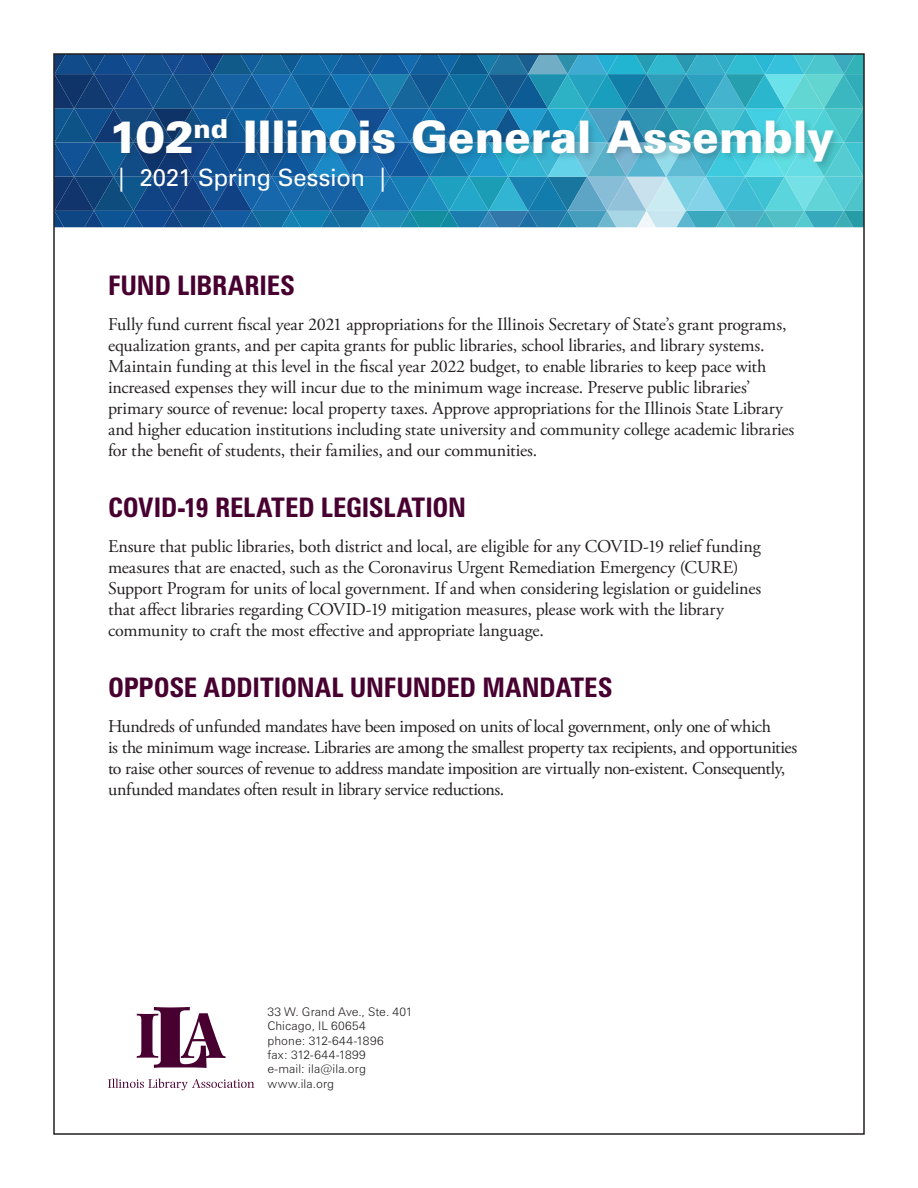
<style>
.page{position:relative;width:918px;height:1188px;background:#fff}
.page>*{position:absolute;margin:0;border:0;box-sizing:border-box;transform-origin:0 0}
.t1{font:900 45px "Zurich BT";letter-spacing:-.005em;color:#fff}
.Subhead{font:700 condensed 27px "Zurich BT";letter-spacing:-.01em;color:#470030}
.t2{font:24px "Zurich BT";color:#fff}
.t3{font:18px/21px "Adobe Garamond Pro";letter-spacing:-.015em;color:#231f20}
.t4{font:300 12px/14.4px "Zurich BT";letter-spacing:.01em;color:#231f20}
</style>
<div class="page">
<svg style="left:56px;top:56px;width:806px;height:171px;background:#2c84ae"></svg>
<svg style="left:108px;top:1079px;width:146px;height:11px"></svg>
<svg style="left:137px;top:1007px;width:89px;height:61px"></svg>
<div style="left:111px;top:116px;width:731px;height:55px;background:#231f20;opacity:.2"></div>
<p class="t1" style="left:108px;top:109px;width:728px">102<sup>nd</sup> Illinois General Assembly</p>
<p class="t2" style="left:116px;top:163px;width:275px">| 2021 Spring Session |</p>
<p class="Subhead" style="left:108px;top:269px;width:189px">FUND LIBRARIES</p>
<p class="t3" style="left:108px;top:314px;width:688px">Fully fund current fiscal year 2021 appropriations for the Illinois Secretary of State’s grant programs, equalization grants, and per capita grants for public libraries, school libraries, and library systems.<br>Maintain funding at this level in the fiscal year 2022 budget, to enable libraries to keep pace with increased expenses they will incur due to the minimum wage increase. Preserve public libraries’ primary source of revenue: local property taxes. Approve appropriations for the Illinois State Library and higher education institutions including state university and community college academic libraries for the benefit of students, their families, and our communities.</p>
<p class="Subhead" style="left:108px;top:491px;width:360px">COVID-19 RELATED LEGISLATION</p>
<p class="t3" style="left:108px;top:536px;width:655px">Ensure that public libraries, both district and local, are eligible for any COVID-19 relief funding measures that are enacted, such as the Coronavirus Urgent Remediation Emergency (CURE)<br>Support Program for units of local government. If and when considering legislation or guidelines that affect libraries regarding COVID-19 mitigation measures, please work with the library community to craft the most effective and appropriate language.</p>
<p class="Subhead" style="left:108px;top:671px;width:506px">OPPOSE ADDITIONAL UNFUNDED MANDATES</p>
<p class="t3" style="left:108px;top:716px;width:691px">Hundreds of unfunded mandates have been imposed on units of local government, only one of which<br>is the minimum wage increase. Libraries are among the smallest property tax recipients, and opportunities to raise other sources of revenue to address mandate imposition are virtually non-existent. Consequently, unfunded mandates often result in library service reductions.</p>
<p class="t4" style="left:267px;top:1004px;width:147px">33 W. Grand Ave., Ste. 401<br>Chicago, IL 60654</p>
<p class="t4" style="left:267px;top:1033px;width:118px">phone: 312-644-1896 fax: 312-644-1899 e-mail: ila@ila.org www.ila.org</p>
</div>
